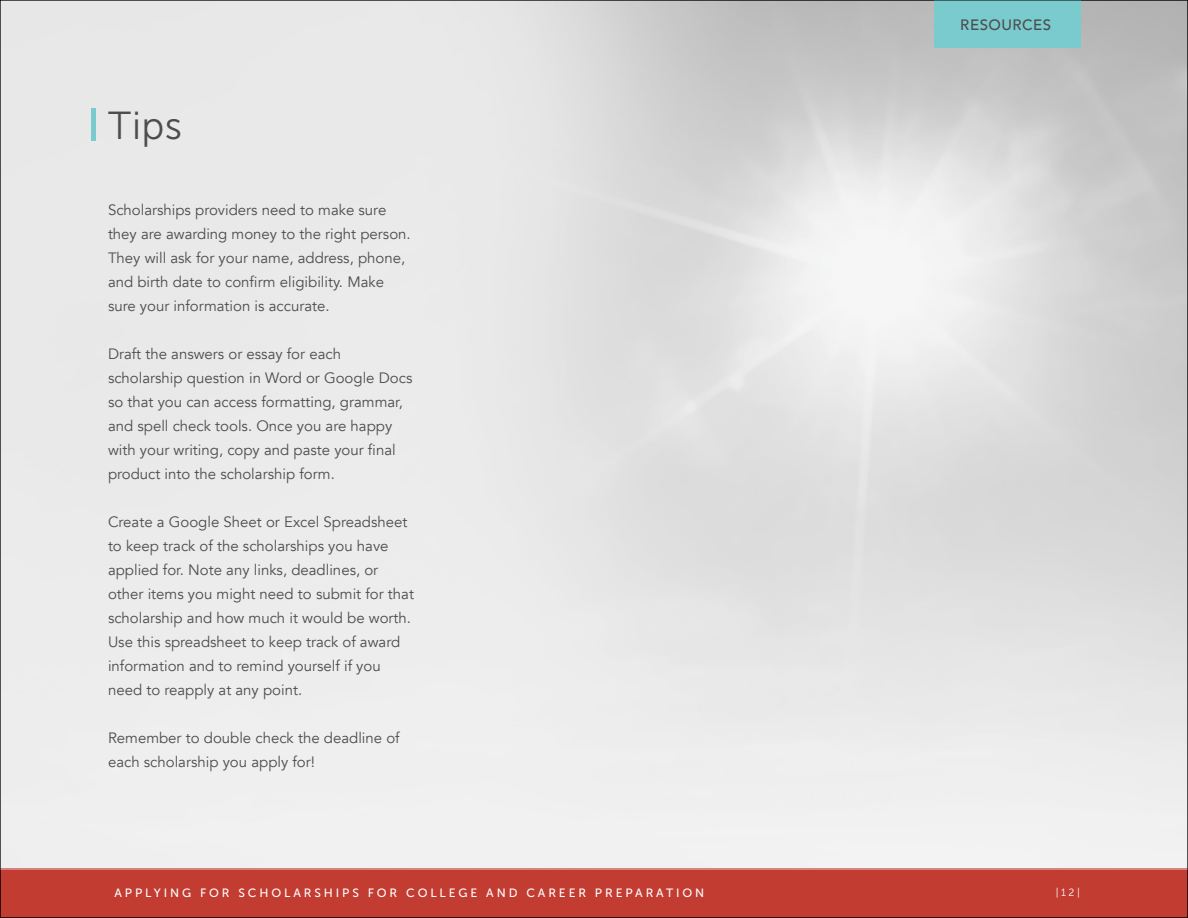
<style>
.page{position:relative;width:1188px;height:918px;background:#c23c32}
.page>*{position:absolute;margin:0;border:0;box-sizing:border-box;transform-origin:0 0}
.t1{font:39px "Museo Sans 300";color:#4d4d4d}
.t2{font:15px/24px "Avenir";color:#4d4d4d}
.t3{font:500 15px "Avenir";letter-spacing:.035em;color:#4d4d4d}
.t4{font:12px "Museo Sans 500";letter-spacing:.24em;color:#fff}
.t5{font:10.5px "Museo Sans 300";color:#fff}
</style>
<div class="page">
<img style="left:2px;top:2px;width:1184px;height:867px">
<hr style="left:92px;top:108px;width:4px;height:32px;background:#7acbce">
<div style="left:934px;top:0;width:147px;height:48px;background:#7acbce"></div>
<p class="t1" style="left:108px;top:104px;width:76px">Tips</p>
<p class="t2" style="left:108px;top:198px;width:304px">Scholarships providers need to make sure they are awarding money to the right person.<br>They will ask for your name, address, phone, and birth date to confirm eligibility. Make sure your information is accurate.</p>
<p class="t2" style="left:108px;top:342px;width:306px">Draft the answers or essay for each scholarship question in Word or Google Docs so that you can access formatting, grammar, and spell check tools. Once you are happy with your writing, copy and paste your final product into the scholarship form.</p>
<p class="t2" style="left:108px;top:510px;width:308px">Create a Google Sheet or Excel Spreadsheet to keep track of the scholarships you have applied for. Note any links, deadlines, or other items you might need to submit for that scholarship and how much it would be worth.<br>Use this spreadsheet to keep track of award information and to remind yourself if you need to reapply at any point.</p>
<p class="t2" style="left:108px;top:726px;width:293px">Remember to double check the deadline of each scholarship you apply for!</p>
<p class="t3" style="left:960px;top:12px;width:92px">RESOURCES</p>
<p class="t4" style="left:114px;top:886px;width:591px">APPLYING FOR SCHOLARSHIPS FOR COLLEGE AND CAREER PREPARATION</p>
<p class="t5" style="left:1056px;top:887px;width:26px">|12|</p>
</div>
